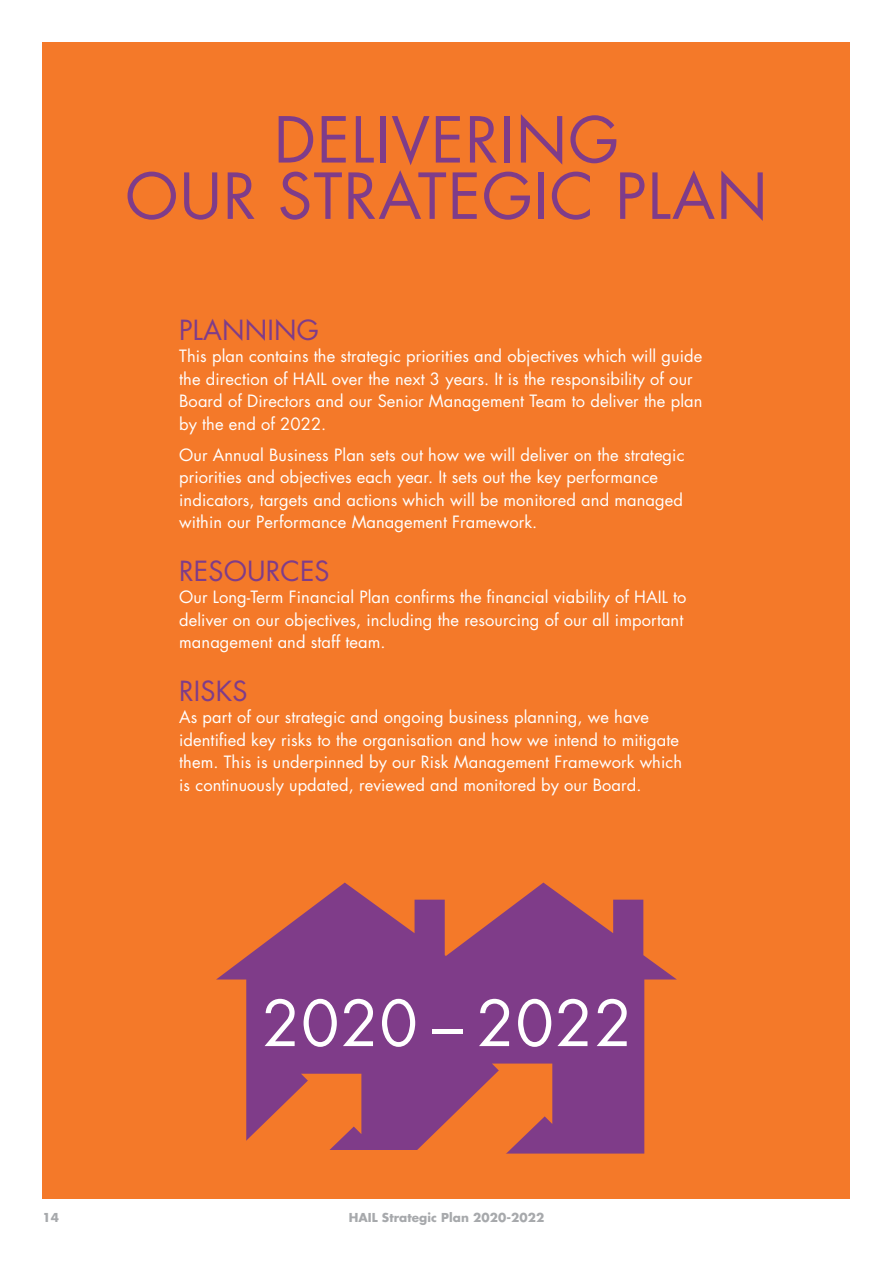
<style>
.page{position:relative;width:893px;height:1263px;background:#fff}
.page>*{position:absolute;margin:0;border:0;box-sizing:border-box;transform-origin:0 0}
.t1{font:61.65px "Futura LT";letter-spacing:.02em;color:#7f3c89}
.t2{font:61.65px "Futura LT";letter-spacing:.02em;color:#fff}
.t3{font:27px "Futura LT";letter-spacing:.005em;color:#7f3c89}
.t4{font:16.5px/22.5px "Futura LT";letter-spacing:.005em;color:#fff}
.t5{font:700 12px "Futura LT";letter-spacing:.005em;color:#a7a9ac}
</style>
<div class="page">
<div style="left:43px;top:43px;width:807px;height:1156px;background:#f47929"></div>
<svg style="left:216px;top:882px;width:199px;height:268px;fill:#7f3c89"></svg>
<svg style="left:415px;top:882px;width:262px;height:271px;fill:#7f3c89"></svg>
<svg style="left:221px;top:1074px;width:140px;height:76px"></svg>
<svg style="left:412px;top:1063px;width:140px;height:91px"></svg>
<h1 class="t1" style="left:274px;top:101px;width:28px">Deli</h1>
<h1 class="t1" style="left:391px;top:101px;width:77px">vering</h1>
<h1 class="t1" style="left:125px;top:157px;width:224px">our Strategic</h1>
<h1 class="t1" style="left:615px;top:157px;width:71px">Plan</h1>
<h2 class="t3" style="left:179px;top:313px;width:33px">Planning</h2>
<p class="t4" style="left:179px;top:345px;width:525px">This plan contains the strategic priorities and objectives which will guide the direction of HAIL over the next 3 years. It is the responsibility of our Board of Directors and our Senior Management Team to deliver the plan by the end of 2022.</p>
<p class="t4" style="left:179px;top:444px;width:507px">Our Annual Business Plan sets out how we will deliver on the strategic priorities and objectives each year. It sets out the key performance indicators, targets and actions which will be monitored and managed within our Performance Management Framework.</p>
<h2 class="t3" style="left:179px;top:554px;width:33px">Reso</h2>
<h2 class="t3" style="left:247px;top:554px;width:35px">urces</h2>
<p class="t4" style="left:179px;top:586px;width:509px">Our Long-Term Financial Plan confirms the financial viability of HAIL to deliver on our objectives, including the resourcing of our all important management and staff team.</p>
<h2 class="t3" style="left:179px;top:674px;width:29px">Risks</h2>
<p class="t4" style="left:179px;top:706px;width:504px">As part of our strategic and ongoing business planning, we have identified key risks to the organisation and how we intend to mitigate them. This is underpinned by our Risk Management Framework which is continuously updated, reviewed and monitored by our Board.</p>
<h1 class="t2" style="left:262px;top:984px;width:372px">2020 – 2022</h1>
<p class="t5" style="left:43px;top:1209px;width:18px">14</p>
<p class="t5" style="left:349px;top:1209px;width:197px">HAIL Strategic Plan 2020-2022</p>
</div>
